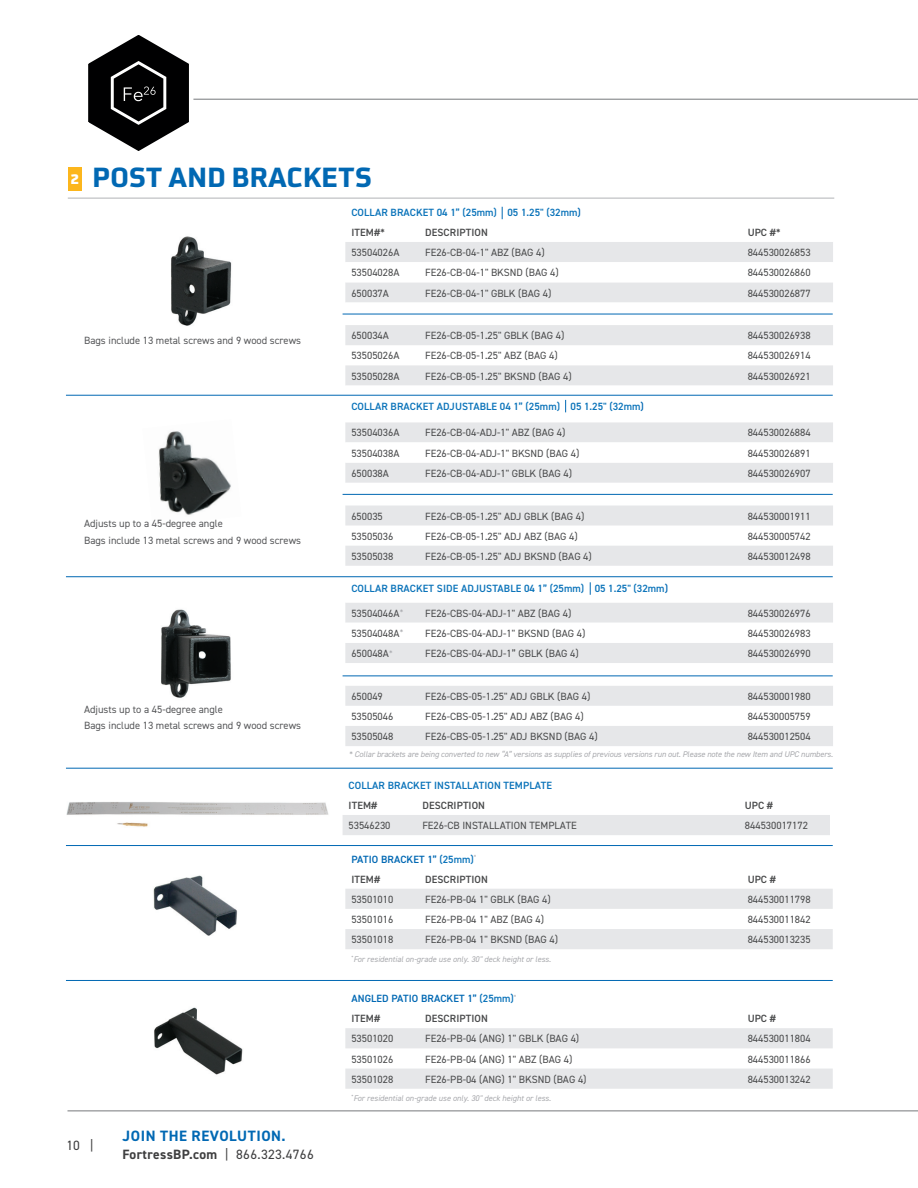
<style>
.page{position:relative;width:918px;height:1188px;background:#fff}
.page>*{position:absolute;margin:0;border:0;box-sizing:border-box;transform-origin:0 0}
.t1{font:700 27px "Utility Pro";letter-spacing:.01em;color:#0168b3}
.t2{font:700 15px "DIN2014";letter-spacing:.035em;color:#0168b3}
.t3{font:700 13.5px "DIN2014";letter-spacing:.025em;color:#3e3e3f}
.t4{font:13.5px "DIN2014";color:#3e3e3f}
.t5{font:900 13.5px "Utility Pro";color:#fff}
.t6{font:10.5px "DIN2014";color:#494a4b}
.t7{font:600 10.5px/20.2px "DIN2014";letter-spacing:.01em;color:#0c74ba}
.t8{font:10.5px/16.5px "DIN2014";color:#57585a}
.t9{font:600 10.5px "DIN2014";letter-spacing:.01em;color:#494a4b}
.t10{font:600 10.5px/20.2px "DIN2014";letter-spacing:.01em;color:#0168b3}
.t11{font:italic 8.25px "DIN2014";letter-spacing:-.01em;color:#a8a9ad}
.s1{color:#0168b3}
.s2{color:#494a4b}
.s3{font-weight:400}
.s4{font-style:italic;font-size:8.25px;color:#a8a9ad}
.s5{color:#0c74ba}
</style>
<div class="page">
<hr style="left:68px;top:1111px;width:850px;height:1px;background:#76787b">
<hr style="left:66px;top:768px;width:767px;height:1px;background:#0168b3">
<img style="left:66px;top:802px;width:263px;height:25px">
<div style="left:68px;top:167px;width:14px;height:24px;background:#fcb61c"></div>
<hr style="left:68px;top:198px;width:766px;height:1px;background:#b2b3b7">
<svg style="left:345px;top:889px;width:488px;height:200px"></svg>
<svg style="left:345px;top:242px;width:488px;height:504px;fill:#e6e7e9"></svg>
<svg style="left:345px;top:262px;width:488px;height:20px"></svg>
<svg style="left:345px;top:303px;width:488px;height:22px"></svg>
<svg style="left:345px;top:386px;width:488px;height:257px"></svg>
<svg style="left:345px;top:663px;width:488px;height:23px"></svg>
<img style="left:171px;top:236px;width:61px;height:90px">
<img style="left:158px;top:431px;width:73px;height:84px">
<img style="left:161px;top:609px;width:70px;height:89px">
<img style="left:154px;top:1007px;width:89px;height:68px">
<img style="left:153px;top:875px;width:84px;height:61px">
<hr style="left:66px;top:845px;width:767px;height:1px;background:#0168b3">
<hr style="left:66px;top:980px;width:767px;height:1px;background:#0168b3">
<hr style="left:66px;top:395px;width:767px;height:1px;background:#0168b3">
<svg style="left:502px;top:207px;width:1px;height:12px"></svg>
<svg style="left:565px;top:400px;width:1px;height:12px"></svg>
<svg style="left:590px;top:582px;width:1px;height:13px"></svg>
<hr style="left:343px;top:314px;width:490px;height:1px;background:#0168b3">
<hr style="left:343px;top:494px;width:490px;height:1px;background:#0168b3">
<div style="left:343px;top:815px;width:487px;height:20px;background:#e6e7e9"></div>
<hr style="left:66px;top:576px;width:767px;height:1px;background:#0168b3">
<hr style="left:343px;top:676px;width:490px;height:1px;background:#0168b3">
<hr style="left:103px;top:99px;width:815px;height:1px;background:#76787b">
<svg style="left:88px;top:35px;width:109px;height:116px"></svg>
<p class="t5" style="left:71px;top:167px;width:9px">2</p>
<h1 class="t1" style="left:93px;top:155px;width:281px">POST AND BRACKETS</h1>
<p class="t7" style="left:351px;top:202px;width:231px">COLLAR BRACKET 04 1” (25mm) 05 1.25" (32mm<span class="s1">)<br></span><span class="s2">ITEM#*</span></p>
<p class="t9" style="left:425px;top:225px;width:64px">DESCRIPTION</p>
<p class="t9" style="left:748px;top:225px;width:34px">UPC #*</p>
<p class="t8" style="left:84px;top:332px;width:219px">Bags include 13 metal screws and 9 wood screws</p>
<p class="t8" style="left:84px;top:515px;width:219px">Adjusts up to a 45-degree angle<br>Bags include 13 metal screws and 9 wood screws</p>
<p class="t8" style="left:84px;top:700px;width:219px">Adjusts up to a 45-degree angle<br>Bags include 13 metal screws and 9 wood screws</p>
<p class="t4" style="left:67px;top:1137px;width:29px">10 |</p>
<h2 class="t2" style="left:123px;top:1126px;width:165px">JOIN THE REVOLUTION.</h2>
<p class="t3" style="left:123px;top:1146px;width:193px">FortressBP.com <span class="s3">| 866.323.4766</span></p>
<p class="t6" style="left:351px;top:246px;width:50px">53504026A</p>
<p class="t6" style="left:425px;top:246px;width:121px">FE26-CB-04-1" ABZ (BAG 4)</p>
<p class="t6" style="left:748px;top:246px;width:64px">844530026853</p>
<p class="t6" style="left:351px;top:266px;width:50px">53504028A</p>
<p class="t6" style="left:425px;top:266px;width:135px">FE26-CB-04-1" BKSND (BAG 4)</p>
<p class="t6" style="left:748px;top:266px;width:64px">844530026860</p>
<p class="t6" style="left:351px;top:286px;width:39px">650037A</p>
<p class="t6" style="left:425px;top:286px;width:128px">FE26-CB-04-1" GBLK (BAG 4)</p>
<p class="t6" style="left:748px;top:286px;width:64px">844530026877</p>
<p class="t6" style="left:351px;top:329px;width:39px">650034A</p>
<p class="t6" style="left:425px;top:329px;width:141px">FE26-CB-05-1.25" GBLK (BAG 4)</p>
<p class="t6" style="left:748px;top:329px;width:64px">844530026938</p>
<p class="t6" style="left:351px;top:349px;width:50px">53505026A</p>
<p class="t6" style="left:425px;top:349px;width:134px">FE26-CB-05-1.25" ABZ (BAG 4)</p>
<p class="t6" style="left:748px;top:349px;width:64px">844530026914</p>
<p class="t6" style="left:351px;top:369px;width:50px">53505028A</p>
<p class="t6" style="left:425px;top:369px;width:148px">FE26-CB-05-1.25" BKSND (BAG 4)</p>
<p class="t6" style="left:748px;top:369px;width:64px">844530026921</p>
<p class="t7" style="left:351px;top:396px;width:294px">COLLAR BRACKET ADJUSTABLE 04 1” (25mm) 05 1.25" (32mm<span class="s1">)</span></p>
<p class="t6" style="left:351px;top:426px;width:50px">53504036A</p>
<p class="t6" style="left:425px;top:426px;width:142px">FE26-CB-04-ADJ-1" ABZ (BAG 4)</p>
<p class="t6" style="left:748px;top:426px;width:64px">844530026884</p>
<p class="t6" style="left:351px;top:446px;width:50px">53504038A</p>
<p class="t6" style="left:425px;top:446px;width:156px">FE26-CB-04-ADJ-1" BKSND (BAG 4)</p>
<p class="t6" style="left:748px;top:446px;width:64px">844530026891</p>
<p class="t6" style="left:351px;top:467px;width:39px">650038A</p>
<p class="t6" style="left:425px;top:467px;width:149px">FE26-CB-04-ADJ-1" GBLK (BAG 4)</p>
<p class="t6" style="left:748px;top:467px;width:64px">844530026907</p>
<p class="t6" style="left:351px;top:509px;width:33px">650035</p>
<p class="t6" style="left:425px;top:509px;width:161px">FE26-CB-05-1.25" ADJ GBLK (BAG 4)</p>
<p class="t6" style="left:748px;top:509px;width:64px">844530001911</p>
<p class="t6" style="left:351px;top:530px;width:43px">53505036</p>
<p class="t6" style="left:425px;top:530px;width:154px">FE26-CB-05-1.25" ADJ ABZ (BAG 4)</p>
<p class="t6" style="left:748px;top:530px;width:64px">844530005742</p>
<p class="t6" style="left:351px;top:550px;width:43px">53505038</p>
<p class="t6" style="left:425px;top:550px;width:168px">FE26-CB-05-1.25" ADJ BKSND (BAG 4)</p>
<p class="t6" style="left:748px;top:550px;width:64px">844530012498</p>
<p class="t7" style="left:351px;top:578px;width:318px">COLLAR BRACKET SIDE ADJUSTABLE 04 1” (25mm) 05 1.25" (32mm<span class="s1">)</span></p>
<p class="t6" style="left:351px;top:607px;width:53px">53504046A<span class="s4">*</span></p>
<p class="t6" style="left:425px;top:607px;width:148px">FE26-CBS-04-ADJ-1" ABZ (BAG 4)</p>
<p class="t6" style="left:748px;top:607px;width:64px">844530026976</p>
<p class="t6" style="left:351px;top:627px;width:53px">53504048A<span class="s4">*</span></p>
<p class="t6" style="left:425px;top:627px;width:162px">FE26-CBS-04-ADJ-1" BKSND (BAG 4)</p>
<p class="t6" style="left:748px;top:627px;width:64px">844530026983</p>
<p class="t6" style="left:351px;top:647px;width:43px">650048A<span class="s4">*</span></p>
<p class="t6" style="left:425px;top:647px;width:155px">FE26-CBS-04-ADJ-1” GBLK (BAG 4)</p>
<p class="t6" style="left:748px;top:647px;width:64px">844530026990</p>
<p class="t6" style="left:351px;top:690px;width:33px">650049</p>
<p class="t6" style="left:425px;top:690px;width:167px">FE26-CBS-05-1.25" ADJ GBLK (BAG 4)</p>
<p class="t6" style="left:748px;top:690px;width:64px">844530001980</p>
<p class="t6" style="left:351px;top:710px;width:43px">53505046</p>
<p class="t6" style="left:425px;top:710px;width:160px">FE26-CBS-05-1.25" ADJ ABZ (BAG 4)</p>
<p class="t6" style="left:748px;top:710px;width:64px">844530005759</p>
<p class="t6" style="left:351px;top:730px;width:43px">53505048</p>
<p class="t6" style="left:425px;top:730px;width:174px">FE26-CBS-05-1.25" ADJ BKSND (BAG 4)</p>
<p class="t6" style="left:748px;top:730px;width:64px">844530012504</p>
<p class="t11" style="left:349px;top:749px;width:485px">* Collar brackets are being converted to new “A” versions as supplies of previous versions run out. Please note the new Item and UPC numbers.</p>
<p class="t7" style="left:349px;top:775px;width:205px">COLLAR BRACKET INSTALLATION TEMPLATE</p>
<p class="t9" style="left:349px;top:798px;width:31px">ITEM#</p>
<p class="t9" style="left:422px;top:798px;width:64px">DESCRIPTION</p>
<p class="t9" style="left:745px;top:798px;width:30px">UPC #</p>
<p class="t6" style="left:349px;top:819px;width:44px">53546230</p>
<p class="t6" style="left:422px;top:819px;width:156px">FE26-CB INSTALLATION TEMPLATE</p>
<p class="t6" style="left:745px;top:819px;width:64px">844530017172</p>
<p class="t10" style="left:351px;top:849px;width:127px">PATIO BRACKET 1” <span class="s5">(25mm)</span><sup>*<br></sup><span class="s2">ITEM#</span></p>
<p class="t9" style="left:425px;top:872px;width:64px">DESCRIPTION</p>
<p class="t9" style="left:748px;top:872px;width:30px">UPC #</p>
<p class="t6" style="left:351px;top:893px;width:43px">53501010</p>
<p class="t6" style="left:425px;top:893px;width:127px">FE26-PB-04 1" GBLK (BAG 4)</p>
<p class="t6" style="left:748px;top:893px;width:64px">844530011798</p>
<p class="t6" style="left:351px;top:913px;width:43px">53501016</p>
<p class="t6" style="left:425px;top:913px;width:120px">FE26-PB-04 1" ABZ (BAG 4)</p>
<p class="t6" style="left:748px;top:913px;width:64px">844530011842</p>
<p class="t6" style="left:351px;top:933px;width:43px">53501018</p>
<p class="t6" style="left:425px;top:933px;width:135px">FE26-PB-04 1" BKSND (BAG 4)</p>
<p class="t6" style="left:748px;top:933px;width:64px">844530013235</p>
<p class="t11" style="left:351px;top:954px;width:201px"><sup>*</sup>For residential on-grade use only. 30" deck height or less.</p>
<p class="t10" style="left:351px;top:988px;width:167px">ANGLED PATIO BRACKET 1” <span class="s5">(25mm)</span><sup>*<br></sup><span class="s2">ITEM#</span></p>
<p class="t9" style="left:425px;top:1012px;width:64px">DESCRIPTION</p>
<p class="t9" style="left:748px;top:1012px;width:30px">UPC #</p>
<p class="t6" style="left:351px;top:1032px;width:43px">53501020</p>
<p class="t6" style="left:425px;top:1032px;width:156px">FE26-PB-04 (ANG) 1" GBLK (BAG 4)</p>
<p class="t6" style="left:748px;top:1032px;width:64px">844530011804</p>
<p class="t6" style="left:351px;top:1052px;width:43px">53501026</p>
<p class="t6" style="left:425px;top:1052px;width:149px">FE26-PB-04 (ANG) 1" ABZ (BAG 4)</p>
<p class="t6" style="left:748px;top:1052px;width:64px">844530011866</p>
<p class="t6" style="left:351px;top:1073px;width:43px">53501028</p>
<p class="t6" style="left:425px;top:1073px;width:163px">FE26-PB-04 (ANG) 1" BKSND (BAG 4)</p>
<p class="t6" style="left:748px;top:1073px;width:64px">844530013242</p>
<p class="t11" style="left:351px;top:1093px;width:201px"><sup>*</sup>For residential on-grade use only. 30" deck height or less.</p>
</div>
